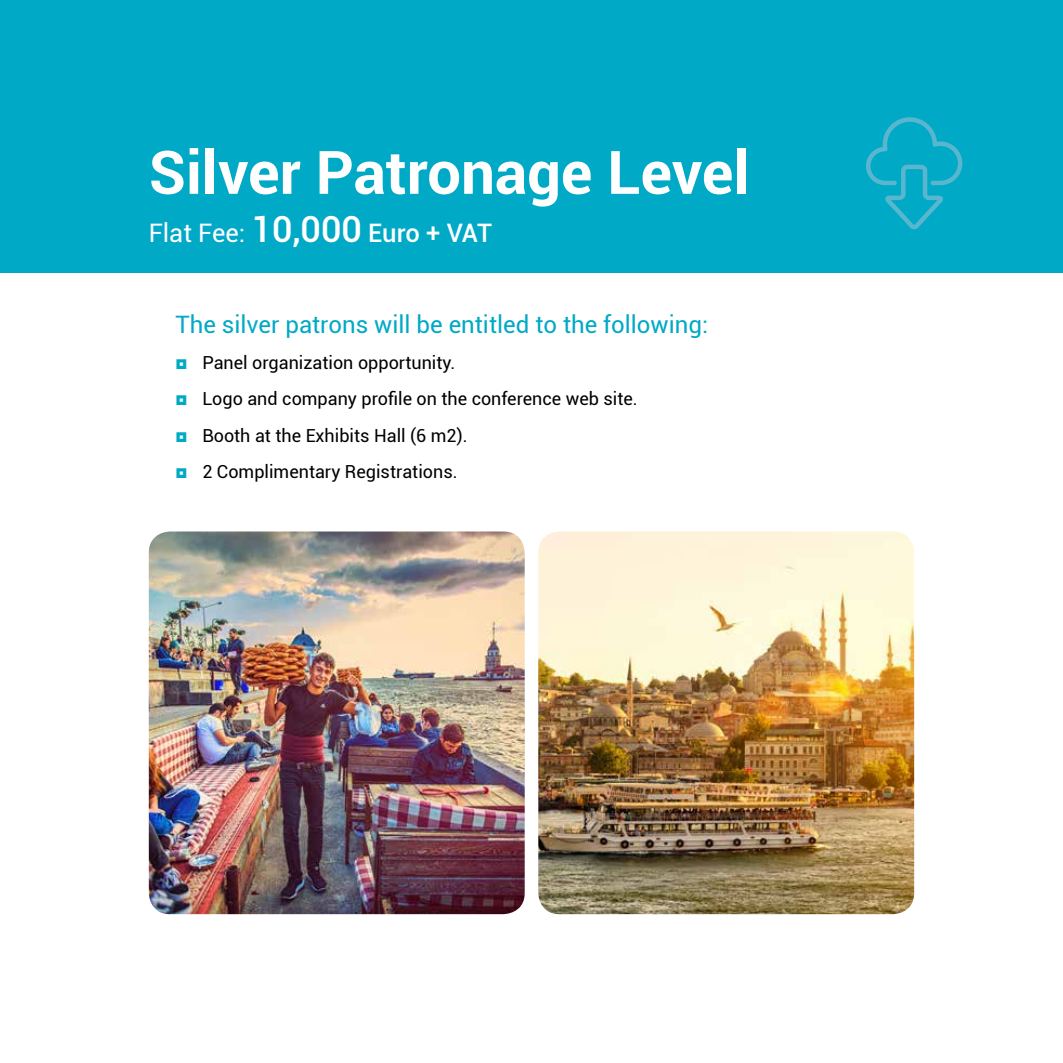
<style>
.page{position:relative;width:1063px;height:1063px;background:#fff}
.page>*{position:absolute;margin:0;border:0;box-sizing:border-box;transform-origin:0 0}
.t1{font:700 60px "Roboto";color:#fff}
.t2{font:25.5px "Roboto";color:#fff}
.t3{font:24px "Roboto";color:#00a9c6}
.t4{font:18px/36.5px "Roboto";color:#000}
.s1{font-weight:500;font-size:36px}
.s2{font-weight:500}
</style>
<div class="page">
<div style="left:0;top:0;width:1063px;height:272px;background:#00a9c6"></div>
<svg style="left:866px;top:117px;width:96px;height:112px"></svg>
<img style="left:149px;top:531px;width:376px;height:383px">
<img style="left:538px;top:531px;width:376px;height:383px">
<h1 class="t1" style="left:149px;top:130px;width:602px">Silver Patronage Level</h1>
<h2 class="t2" style="left:149px;top:215px;width:345px">Flat Fee: <span class="s1">10,000</span> <span class="s2">Euro + VAT</span></h2>
<h3 class="t3" style="left:175px;top:307px;width:534px">The silver patrons will be entitled to the following:</h3>
<p class="t4" style="left:202px;top:344px;width:437px">Panel organization opportunity.<br>Logo and company profile on the conference web site.<br>Booth at the Exhibits Hall (6 m2).<br>2 Complimentary Registrations.</p>
</div>
